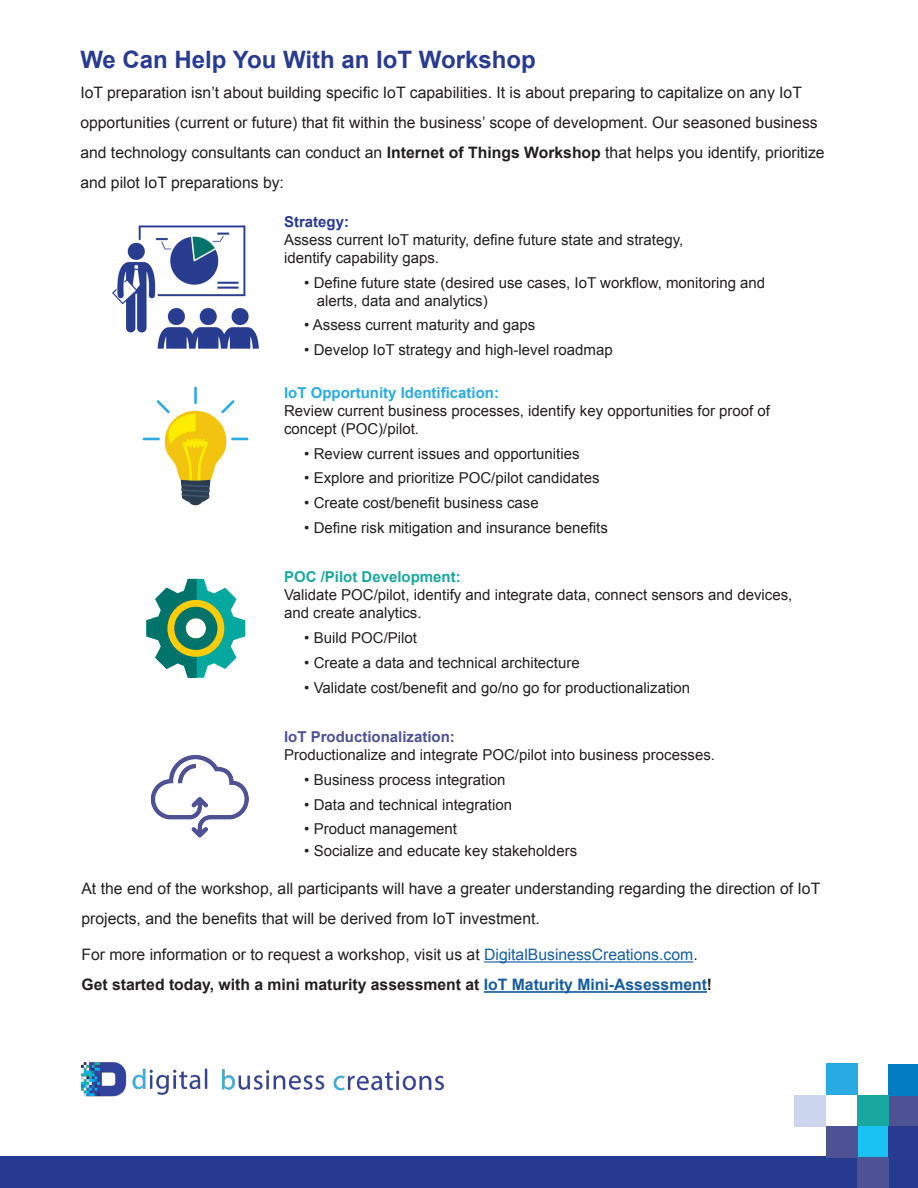
<style>
.page{position:relative;width:918px;height:1188px;background:#fff}
.page>*{position:absolute;margin:0;border:0;box-sizing:border-box;transform-origin:0 0}
.t1{font:700 24px "Arial";color:#283b91}
.t2{font:15.75px/30px "Arial";color:#231f20}
.t3{font:700 15.75px "Arial";color:#231f20}
.t4{font:15px/18px "Arial";color:#231f20}
.s1{font-weight:700}
.s2{font-weight:700;color:#283b91}
.s3{font-weight:700;color:#29abe2}
.s4{font-weight:700;color:#19a89f}
.s5{font-weight:700;color:#4d5295}
.s6{color:#175d9e}
</style>
<div class="page">
<div style="left:0;top:1157px;width:918px;height:31px;background:#263a8f"></div>
<hr style="left:484px;top:961px;width:209px;height:2px;background:#175d9e">
<hr style="left:484px;top:991px;width:223px;height:2px;background:#175d9e">
<img style="left:81px;top:1062px;width:363px;height:35px">
<div style="left:888px;top:1095px;width:30px;height:31px;background:#4d5295"></div>
<div style="left:888px;top:1064px;width:30px;height:31px;background:#047dc2"></div>
<div style="left:857px;top:1095px;width:31px;height:31px;background:#19a89f"></div>
<div style="left:857px;top:1126px;width:31px;height:32px;background:#1ac1f3"></div>
<div style="left:857px;top:1158px;width:31px;height:30px;background:#4d5295"></div>
<div style="left:795px;top:1095px;width:31px;height:31px;background:#ccd6ec"></div>
<div style="left:826px;top:1126px;width:31px;height:32px;background:#4d5295"></div>
<div style="left:826px;top:1064px;width:31px;height:31px;background:#29abe2"></div>
<div style="left:888px;top:1126px;width:30px;height:32px;background:#283b91"></div>
<img style="left:112px;top:225px;width:147px;height:124px">
<hr style="left:194px;top:387px;width:3px;height:17px;background:#2babe3">
<svg style="left:143px;top:400px;width:105px;height:105px"></svg>
<hr style="left:183px;top:442px;width:25px;height:3px;background:#ffed00">
<svg style="left:146px;top:579px;width:99px;height:99px"></svg>
<img style="left:150px;top:755px;width:99px;height:83px">
<p class="t1" style="left:80px;top:44px;width:457px">We Can Help You With an IoT Workshop</p>
<p class="t2" style="left:80px;top:78px;width:746px">IoT preparation isn’t about building specific IoT capabilities. It is about preparing to capitalize on any IoT opportunities (current or future) that fit within the business’ scope of development. Our seasoned business and technology consultants can conduct an <span class="s1">Internet of Things Workshop</span> that helps you identify, prioritize and pilot IoT preparations by:</p>
<p class="t4" style="left:284px;top:213px;width:401px"><span class="s2">Strategy:<br></span>Assess current IoT maturity, define future state and strategy, identify capability gaps.</p>
<p class="t4" style="left:317px;top:274px;width:450px;text-indent:-13px">• Define future state (desired use cases, IoT workflow, monitoring and alerts, data and analytics)</p>
<p class="t4" style="left:304px;top:316px;width:233px">• Assess current maturity and gaps</p>
<p class="t4" style="left:304px;top:341px;width:310px">• Develop IoT strategy and high-level roadmap</p>
<p class="t4" style="left:284px;top:384px;width:488px"><span class="s3">IoT Opportunity Identification:<br></span>Review current business processes, identify key opportunities for proof of concept (POC)/pilot.</p>
<p class="t4" style="left:304px;top:445px;width:277px">• Review current issues and opportunities</p>
<p class="t4" style="left:304px;top:469px;width:297px">• Explore and prioritize POC/pilot candidates</p>
<p class="t4" style="left:304px;top:494px;width:236px">• Create cost/benefit business case</p>
<p class="t4" style="left:304px;top:519px;width:305px">• Define risk mitigation and insurance benefits</p>
<p class="t4" style="left:284px;top:568px;width:510px"><span class="s4">POC /Pilot Development:<br></span>Validate POC/pilot, identify and integrate data, connect sensors and devices, and create analytics.</p>
<p class="t4" style="left:304px;top:629px;width:114px">• Build POC/Pilot</p>
<p class="t4" style="left:304px;top:654px;width:277px">• Create a data and technical architecture</p>
<p class="t4" style="left:304px;top:679px;width:388px">• Validate cost/benefit and go/no go for productionalization</p>
<p class="t4" style="left:284px;top:728px;width:433px"><span class="s5">IoT Productionalization:<br></span>Productionalize and integrate POC/pilot into business processes.</p>
<p class="t4" style="left:304px;top:771px;width:203px">• Business process integration</p>
<p class="t4" style="left:304px;top:796px;width:209px">• Data and technical integration</p>
<p class="t4" style="left:304px;top:820px;width:154px">• Product management</p>
<p class="t4" style="left:304px;top:842px;width:274px">• Socialize and educate key stakeholders</p>
<p class="t2" style="left:81px;top:874px;width:740px">At the end of the workshop, all participants will have a greater understanding regarding the direction of IoT projects, and the benefits that will be derived from IoT investment.</p>
<p class="t2" style="left:81px;top:940px;width:618px">For more information or to request a workshop, visit us at <span class="s6">DigitalBusinessCreations.com</span>.</p>
<p class="t3" style="left:81px;top:974px;width:632px">Get started today, with a mini maturity assessment at <span class="s6">IoT Maturity Mini-Assessment</span>!</p>
</div>
